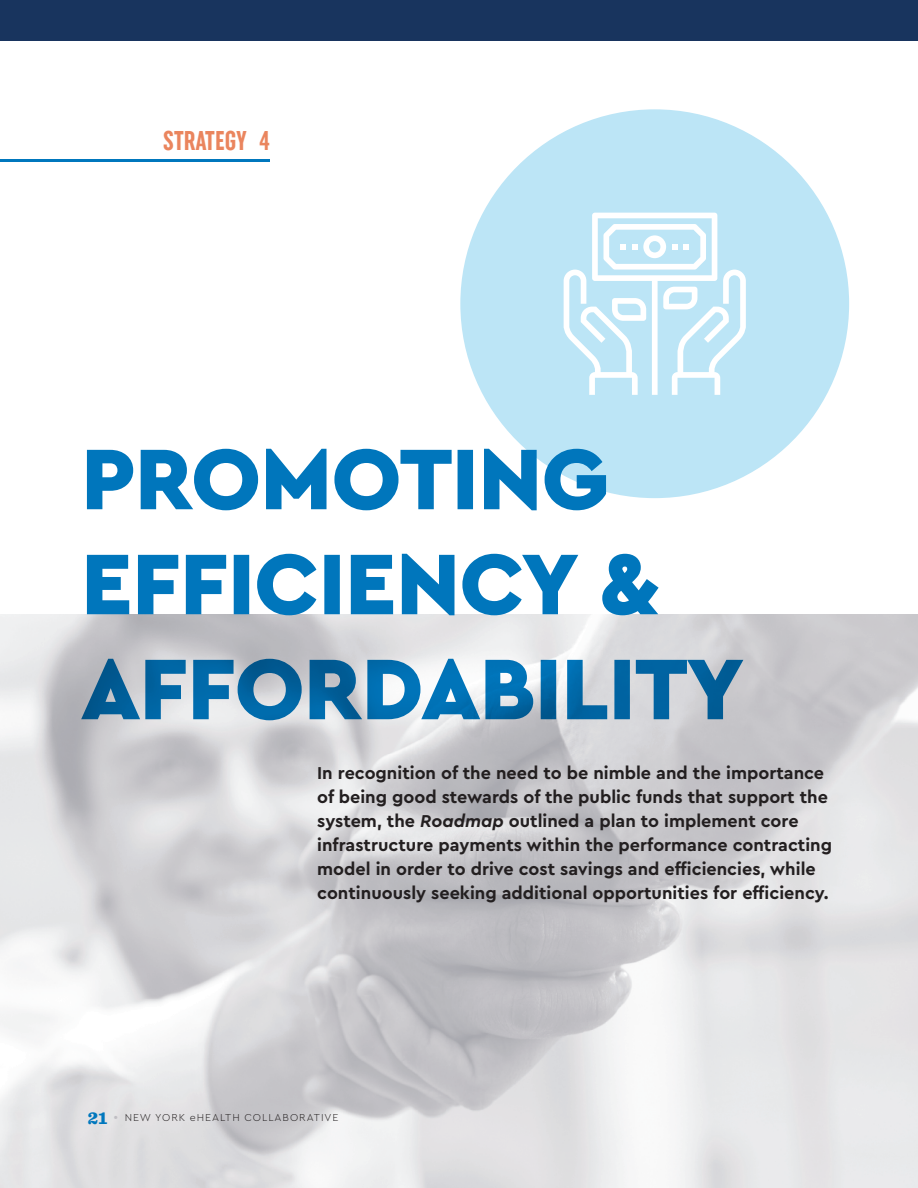
<style>
.page{position:relative;width:918px;height:1188px;background:#fff}
.page>*{position:absolute;margin:0;border:0;box-sizing:border-box;transform-origin:0 0}
.t1{font:27px "Uniform Extra Condensed 3";letter-spacing:.01em;color:#ea855e}
.t2{font:700 18px/24px "Cera GR";color:#231f20}
.t3{font:300 10.5px "Cera GR";letter-spacing:.095em;color:#231f20}
.s1{font-style:italic}
.s2{font-family:"Sentinel";font-weight:900;font-size:18px;color:#0077bd}
.s3{font-size:13.5px;color:#bfbec3}
</style>
<div class="page">
<div style="left:0;top:0;width:918px;height:40px;background:#18345e"></div>
<hr style="left:0;top:159px;width:270px;height:3px;background:#0077bd">
<div style="left:460px;top:109px;width:389px;height:389px;background:#bce5f6;border-radius:50%"></div>
<svg style="left:564px;top:213px;width:182px;height:182px"></svg>
<svg style="left:87px;top:449px;width:572px;height:166px"></svg>
<svg style="left:81px;top:659px;width:662px;height:61px;background:#679dbf"></svg>
<h1 class="t1" style="left:163px;top:125px;width:108px">STRATEGY 4</h1>
<p class="t2" style="left:317px;top:761px;width:516px">In recognition of the need to be nimble and the importance of being good stewards of the public funds that support the system, the <span class="s1">Roadmap</span> outlined a plan to implement core infrastructure payments within the performance contracting model in order to drive cost savings and efficiencies, while continuously seeking additional opportunities for efficiency.</p>
<p class="t3" style="left:88px;top:1112px;width:252px"><span class="s2">21</span> <span class="s3">•</span> NEW YORK eHEALTH COLLABORATIVE</p>
</div>
